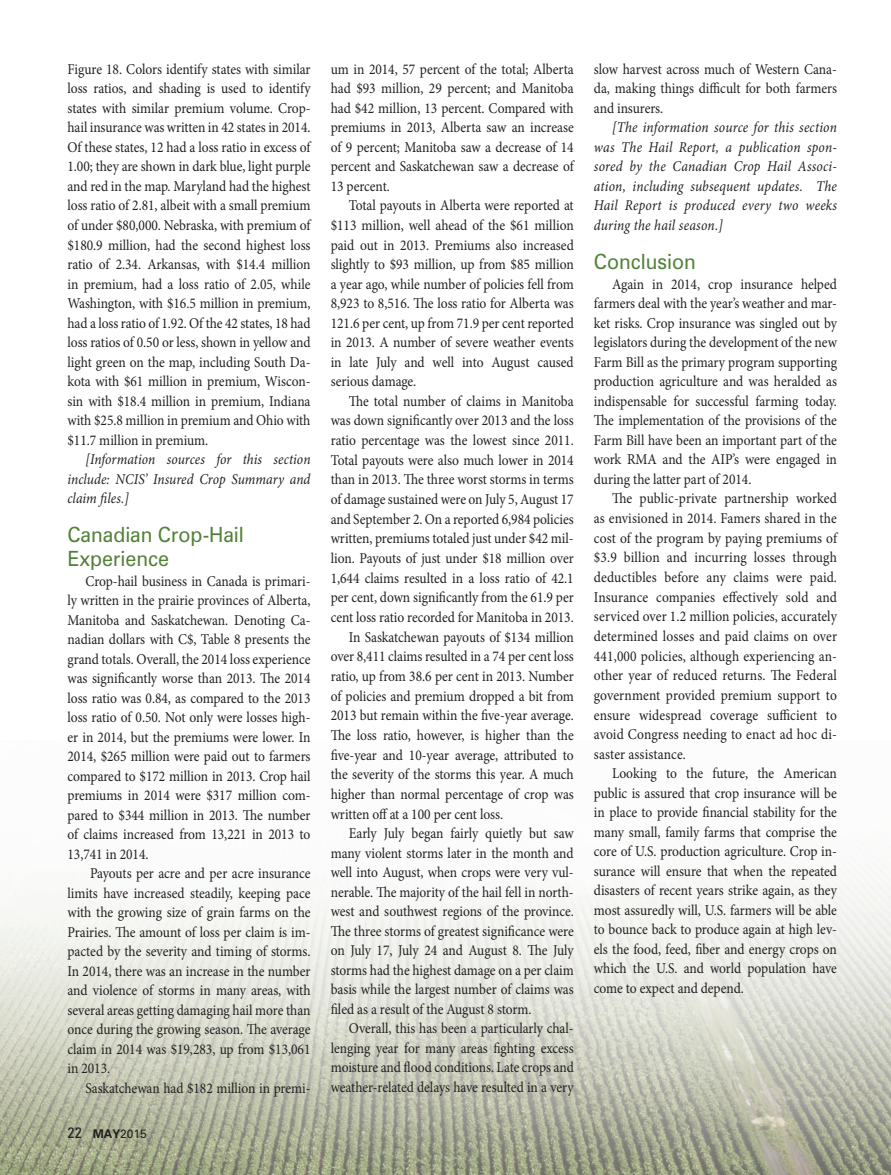
<style>
.page{position:relative;width:891px;height:1175px;background:#fff}
.page>*{position:absolute;margin:0;border:0;box-sizing:border-box;transform-origin:0 0}
.t1{font:21px/24px "Zurich BT";letter-spacing:-.005em;color:#528138;scale:.95 1}
.t2{font:15px/19.5px "Minion Pro";letter-spacing:-.005em;color:#231f20;text-align:justify;scale:.9 1}
.t3{font:italic 15px/19.5px "Minion Pro";letter-spacing:.005em;color:#231f20;text-align:justify;scale:.9 1}
.t4{font:12px "Zurich BT";color:#231f20}
.s1{font-stretch:condensed;font-size:15px}
.s2{font-family:"Zurich Bold BT"}
</style>
<div class="page">
<img style="left:0;top:865px;width:891px;height:309px">
<p class="t2" style="left:68px;top:59px;width:272px">Figure 18. Colors identify states with similar loss ratios, and shading is used to identify states with similar premium volume. Crop&shy;hail insurance was written in 42 states in 2014.<br>Of these states, 12 had a loss ratio in excess of 1.00; they are shown in dark blue, light purple and red in the map. Maryland had the highest loss ratio of 2.81, albeit with a small premium of under $80,000. Nebraska, with premium of $180.9 million, had the second highest loss ratio of 2.34. Arkansas, with $14.4 million in premium, had a loss ratio of 2.05, while Washington, with $16.5 million in premium, had a loss ratio of 1.92. Of the 42 states, 18 had loss ratios of 0.50 or less, shown in yellow and light green on the map, including South Da&shy;kota with $61 million in premium, Wiscon&shy;sin with $18.4 million in premium, Indiana with $25.8 million in premium and Ohio with $11.7 million in premium.</p>
<p class="t3" style="left:68px;top:449px;width:272px;text-indent:18px">[Information sources for this section include: NCIS’ Insured Crop Summary and claim files.]</p>
<h1 class="t1" style="left:68px;top:522px;width:187px">Canadian Crop-Hail<br>Experience</h1>
<p class="t2" style="left:68px;top:571px;width:272px;text-indent:18px">Crop-hail business in Canada is primari&shy;ly written in the prairie provinces of Alberta, Manitoba and Saskatchewan. Denoting Ca&shy;nadian dollars with C$, Table 8 presents the grand totals. Overall, the 2014 loss experience was significantly worse than 2013. The 2014 loss ratio was 0.84, as compared to the 2013 loss ratio of 0.50. Not only were losses high&shy;er in 2014, but the premiums were lower. In 2014, $265 million were paid out to farmers compared to $172 million in 2013. Crop hail premiums in 2014 were $317 million com&shy;pared to $344 million in 2013. The number of claims increased from 13,221 in 2013 to 13,741 in 2014.</p>
<p class="t2" style="left:68px;top:863px;width:272px;text-indent:23px">Payouts per acre and per acre insurance limits have increased steadily, keeping pace with the growing size of grain farms on the Prairies. The amount of loss per claim is im&shy;pacted by the severity and timing of storms.<br>In 2014, there was an increase in the number and violence of storms in many areas, with several areas getting damaging hail more than once during the growing season. The average claim in 2014 was $19,283, up from $13,061 in 2013.</p>
<p class="t2" style="left:86px;top:1078px;width:252px">Saskatchewan had $182 million in premi-</p>
<p class="t4" style="left:68px;top:1126px;width:81px"><span class="s1">22</span> <span class="s2">MAY</span>2015</p>
<p class="t2" style="left:331px;top:59px;width:272px">um in 2014, 57 percent of the total; Alberta had $93 million, 29 percent; and Manitoba had $42 million, 13 percent. Compared with premiums in 2013, Alberta saw an increase of 9 percent; Manitoba saw a decrease of 14 percent and Saskatchewan saw a decrease of 13 percent.</p>
<p class="t2" style="left:331px;top:196px;width:272px;text-indent:18px">Total payouts in Alberta were reported at $113 million, well ahead of the $61 million paid out in 2013. Premiums also increased slightly to $93 million, up from $85 million a year ago, while number of policies fell from 8,923 to 8,516. The loss ratio for Alberta was 121.6 per cent, up from 71.9 per cent reported in 2013. A number of severe weather events in late July and well into August caused serious damage.</p>
<p class="t2" style="left:349px;top:391px;width:251px">The total number of claims in Manitoba</p>
<p class="t2" style="left:331px;top:411px;width:272px">was down significantly over 2013 and the loss</p>
<p class="t2" style="left:331px;top:430px;width:272px">ratio percentage was the lowest since 2011.</p>
<p class="t2" style="left:331px;top:450px;width:272px">Total payouts were also much lower in 2014</p>
<p class="t2" style="left:331px;top:470px;width:272px">than in 2013. The three worst storms in terms</p>
<p class="t2" style="left:331px;top:489px;width:272px">of damage sustained were on July 5, August 17</p>
<p class="t2" style="left:331px;top:509px;width:272px">and September 2. On a reported 6,984 policies</p>
<p class="t2" style="left:331px;top:529px;width:272px">written, premiums totaled just under $42 mil-</p>
<p class="t2" style="left:331px;top:548px;width:272px">lion. Payouts of just under $18 million over</p>
<p class="t2" style="left:331px;top:568px;width:272px">1,644 claims resulted in a loss ratio of 42.1</p>
<p class="t2" style="left:331px;top:588px;width:272px">per cent, down significantly from the 61.9 per</p>
<p class="t2" style="left:331px;top:607px;width:272px">cent loss ratio recorded for Manitoba in 2013.</p>
<p class="t2" style="left:349px;top:627px;width:252px">In Saskatchewan payouts of $134 million</p>
<p class="t2" style="left:331px;top:647px;width:272px">over 8,411 claims resulted in a 74 per cent loss</p>
<p class="t2" style="left:331px;top:666px;width:272px">ratio, up from 38.6 per cent in 2013. Number</p>
<p class="t2" style="left:331px;top:686px;width:272px">of policies and premium dropped a bit from</p>
<p class="t2" style="left:331px;top:705px;width:272px">2013 but remain within the five-year average.</p>
<p class="t2" style="left:331px;top:725px;width:272px">The loss ratio, however, is higher than the</p>
<p class="t2" style="left:331px;top:745px;width:272px">five-year and 10-year average, attributed to</p>
<p class="t2" style="left:331px;top:764px;width:272px">the severity of the storms this year. A much</p>
<p class="t2" style="left:331px;top:784px;width:272px">higher than normal percentage of crop was</p>
<p class="t2" style="left:331px;top:804px;width:193px">written off at a 100 per cent loss.</p>
<p class="t2" style="left:349px;top:823px;width:252px">Early July began fairly quietly but saw</p>
<p class="t2" style="left:331px;top:843px;width:272px">many violent storms later in the month and</p>
<p class="t2" style="left:331px;top:862px;width:272px">well into August, when crops were very vul-</p>
<p class="t2" style="left:331px;top:882px;width:272px">nerable. The majority of the hail fell in north-</p>
<p class="t2" style="left:331px;top:901px;width:272px">west and southwest regions of the province.</p>
<p class="t2" style="left:331px;top:921px;width:272px">The three storms of greatest significance were</p>
<p class="t2" style="left:331px;top:940px;width:272px">on July 17, July 24 and August 8. The July</p>
<p class="t2" style="left:331px;top:960px;width:272px">storms had the highest damage on a per claim</p>
<p class="t2" style="left:331px;top:979px;width:272px">basis while the largest number of claims was</p>
<p class="t2" style="left:331px;top:999px;width:225px">filed as a result of the August 8 storm.</p>
<p class="t2" style="left:349px;top:1018px;width:251px">Overall, this has been a particularly chal-</p>
<p class="t2" style="left:331px;top:1038px;width:272px">lenging year for many areas fighting excess</p>
<p class="t2" style="left:331px;top:1057px;width:272px">moisture and flood conditions. Late crops and</p>
<p class="t2" style="left:331px;top:1077px;width:272px">weather-related delays have resulted in a very</p>
<p class="t2" style="left:594px;top:59px;width:272px">slow harvest across much of Western Cana&shy;da, making things difficult for both farmers and insurers.</p>
<p class="t3" style="left:594px;top:118px;width:272px;text-indent:18px">[The information source for this section was The Hail Report, a publication spon&shy;sored by the Canadian Crop Hail Associ&shy;ation, including subsequent updates. The Hail Report is produced every two weeks during the hail season.]</p>
<h1 class="t1" style="left:594px;top:249px;width:109px">Conclusion</h1>
<p class="t2" style="left:594px;top:274px;width:272px;text-indent:18px">Again in 2014, crop insurance helped farmers deal with the year’s weather and mar&shy;ket risks. Crop insurance was singled out by legislators during the development of the new Farm Bill as the primary program supporting production agriculture and was heralded as indispensable for successful farming today.<br>The implementation of the provisions of the Farm Bill have been an important part of the work RMA and the AIP’s were engaged in during the latter part of 2014.</p>
<p class="t2" style="left:594px;top:489px;width:272px;text-indent:18px">The public-private partnership worked as envisioned in 2014. Famers shared in the cost of the program by paying premiums of $3.9 billion and incurring losses through deductibles before any claims were paid.<br>Insurance companies effectively sold and serviced over 1.2 million policies, accurately determined losses and paid claims on over 441,000 policies, although experiencing an&shy;other year of reduced returns. The Federal government provided premium support to ensure widespread coverage sufficient to avoid Congress needing to enact ad hoc di&shy;saster assistance.</p>
<p class="t2" style="left:594px;top:764px;width:272px;text-indent:18px">Looking to the future, the American public is assured that crop insurance will be in place to provide financial stability for the many small, family farms that comprise the core of U.S. production agriculture. Crop in&shy;surance will ensure that when the repeated disasters of recent years strike again, as they most assuredly will, U.S. farmers will be able to bounce back to produce again at high lev&shy;els the food, feed, fiber and energy crops on which the U.S. and world population have come to expect and depend.</p>
</div>
